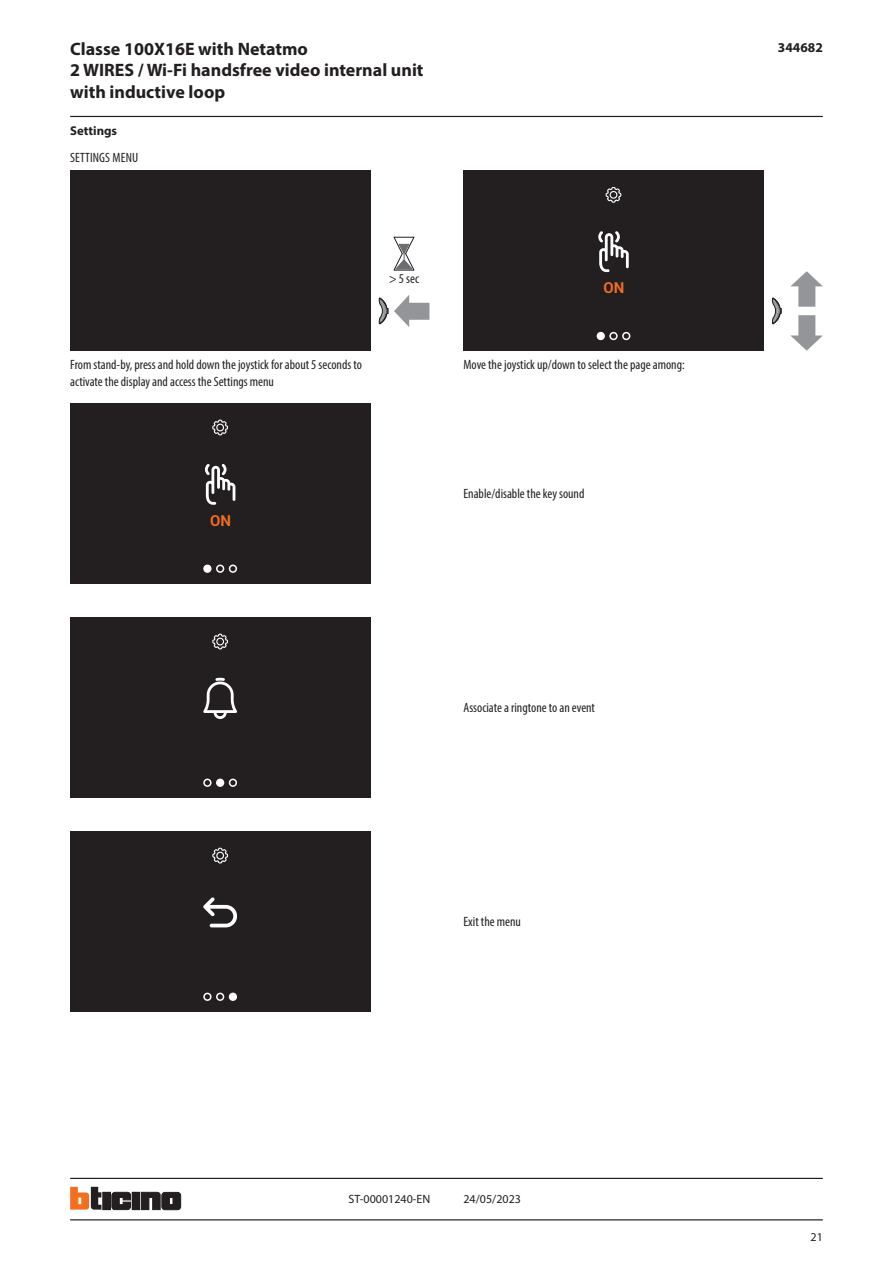
<style>
.page{position:relative;width:893px;height:1263px;background:#fff}
.page>*{position:absolute;margin:0;border:0;box-sizing:border-box;transform-origin:0 0}
.t1{font:700 18px/21.6px "Myriad Pro";color:#231f20}
.t2{font:700 15px "Roboto";color:#f36e21}
.t3{font:condensed 13.5px/16.2px "Myriad Pro";color:#231f20}
.t4{font:700 13.5px "Myriad Pro";color:#231f20}
.t5{font:700 12.75px "Myriad Pro";color:#231f20}
.t6{font:12px "Myriad Pro";color:#231f20}
</style>
<div class="page">
<hr style="left:70px;top:1219px;width:753px;height:1px;background:#231f20">
<hr style="left:70px;top:1178px;width:753px;height:1px;background:#231f20">
<div style="left:103px;top:1192px;width:7px;height:17px;background:#231f20"></div>
<div style="left:132px;top:1192px;width:8px;height:17px;background:#231f20"></div>
<svg style="left:141px;top:1192px;width:40px;height:18px"></svg>
<svg style="left:70px;top:1187px;width:31px;height:22px"></svg>
<svg style="left:112px;top:1192px;width:19px;height:18px"></svg>
<hr style="left:70px;top:116px;width:753px;height:1px;background:#231f20">
<svg style="left:772px;top:298px;width:10px;height:26px"></svg>
<svg style="left:790px;top:315px;width:33px;height:36px"></svg>
<svg style="left:790px;top:271px;width:33px;height:36px"></svg>
<svg style="left:393px;top:236px;width:22px;height:35px"></svg>
<svg style="left:379px;top:295px;width:50px;height:32px"></svg>
<div style="left:70px;top:403px;width:300px;height:180px;background:#231f20"></div>
<svg style="left:212px;top:420px;width:16px;height:15px"></svg>
<div style="left:204px;top:565px;width:7px;height:7px;background:#fff;border-radius:50%"></div>
<div style="left:203px;top:565px;width:9px;height:8px;border:2px solid #fff;border-radius:50%"></div>
<div style="left:229px;top:565px;width:8px;height:8px;border:2px solid #fff;border-radius:50%"></div>
<div style="left:216px;top:565px;width:8px;height:8px;border:2px solid #fff;border-radius:50%"></div>
<svg style="left:205px;top:464px;width:30px;height:41px"></svg>
<div style="left:70px;top:617px;width:300px;height:180px;background:#231f20"></div>
<svg style="left:212px;top:634px;width:16px;height:15px"></svg>
<div style="left:203px;top:779px;width:9px;height:8px;border:2px solid #fff;border-radius:50%"></div>
<div style="left:229px;top:779px;width:8px;height:8px;border:2px solid #fff;border-radius:50%"></div>
<div style="left:217px;top:779px;width:7px;height:7px;background:#fff;border-radius:50%"></div>
<div style="left:216px;top:779px;width:8px;height:8px;border:2px solid #fff;border-radius:50%"></div>
<svg style="left:203px;top:678px;width:34px;height:41px"></svg>
<div style="left:70px;top:831px;width:300px;height:180px;background:#231f20"></div>
<svg style="left:212px;top:848px;width:16px;height:15px"></svg>
<div style="left:203px;top:993px;width:9px;height:8px;border:2px solid #fff;border-radius:50%"></div>
<div style="left:230px;top:993px;width:6px;height:7px;background:#fff;border-radius:50%"></div>
<div style="left:229px;top:993px;width:8px;height:8px;border:2px solid #fff;border-radius:50%"></div>
<div style="left:216px;top:993px;width:8px;height:8px;border:2px solid #fff;border-radius:50%"></div>
<svg style="left:203px;top:897px;width:34px;height:30px"></svg>
<div style="left:463px;top:171px;width:300px;height:180px;background:#231f20"></div>
<svg style="left:606px;top:187px;width:15px;height:16px"></svg>
<div style="left:597px;top:333px;width:7px;height:6px;background:#fff;border-radius:50%"></div>
<div style="left:597px;top:332px;width:8px;height:8px;border:2px solid #fff;border-radius:50%"></div>
<div style="left:622px;top:332px;width:8px;height:8px;border:2px solid #fff;border-radius:50%"></div>
<div style="left:609px;top:332px;width:9px;height:8px;border:2px solid #fff;border-radius:50%"></div>
<svg style="left:598px;top:231px;width:31px;height:41px"></svg>
<div style="left:70px;top:171px;width:300px;height:180px;background:#231f20"></div>
<h1 class="t1" style="left:70px;top:37px;width:355px">Classe 100X16E with Netatmo<br>2 WIRES / Wi-Fi handsfree video internal unit with inductive loop</h1>
<p class="t5" style="left:70px;top:122px;width:49px">Settings</p>
<p class="t3" style="left:70px;top:149px;width:70px">SETTINGS MENU</p>
<p class="t3" style="left:389px;top:271px;width:32px">&gt; 5 sec</p>
<p class="t3" style="left:70px;top:357px;width:293px">From stand-by, press and hold down the joystick for about 5 seconds to activate the display and access the Settings menu</p>
<p class="t2" style="left:210px;top:510px;width:22px">ON</p>
<p class="t2" style="left:603px;top:277px;width:22px">ON</p>
<p class="t3" style="left:463px;top:357px;width:223px">Move the joystick up/down to select the page among:</p>
<p class="t3" style="left:463px;top:486px;width:122px">Enable/disable the key sound</p>
<p class="t3" style="left:463px;top:700px;width:133px">Associate a ringtone to an event</p>
<p class="t3" style="left:463px;top:914px;width:59px">Exit the menu</p>
<p class="t4" style="left:778px;top:38px;width:46px">344682</p>
<p class="t6" style="left:349px;top:1192px;width:83px">ST-00001240-EN</p>
<p class="t6" style="left:463px;top:1192px;width:59px">24/05/2023</p>
<p class="t6" style="left:810px;top:1229px;width:14px">21</p>
</div>
